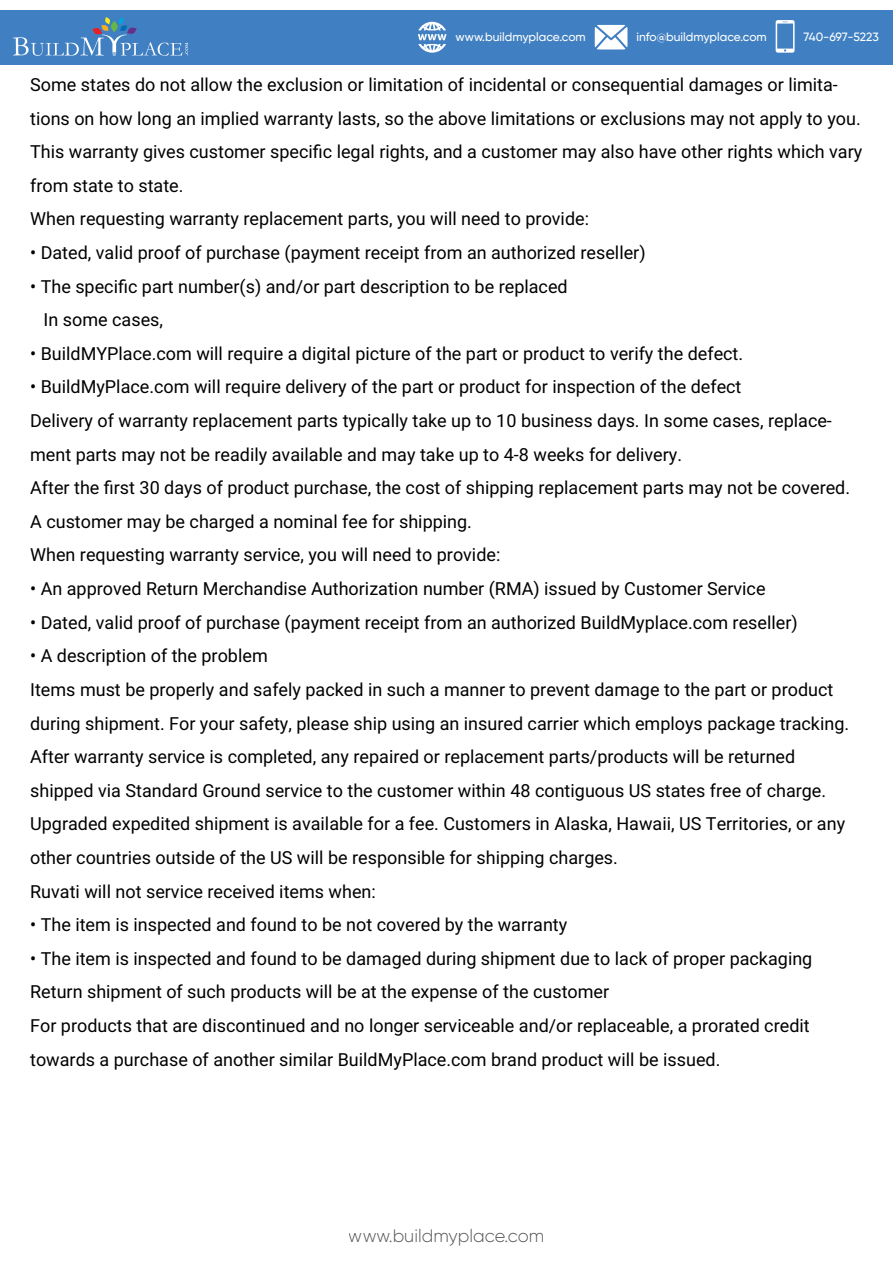
<style>
.page{position:relative;width:893px;height:1263px;background:#fff}
.page>*{position:absolute;margin:0;border:0;box-sizing:border-box;transform-origin:0 0}
.t1{font:18px/33.6px "Roboto";color:#000}
.t2{font:300 18px "Gilroy";color:#000}
.t3{font:500 12px "Gilroy";color:#fff}
</style>
<div class="page">
<div style="left:0;top:10px;width:893px;height:54px;background:#4080c2"></div>
<svg style="left:13px;top:17px;width:175px;height:39px"></svg>
<svg style="left:418px;top:22px;width:29px;height:31px"></svg>
<svg style="left:595px;top:25px;width:32px;height:24px"></svg>
<svg style="left:776px;top:20px;width:19px;height:33px"></svg>
<p class="t3" style="left:456px;top:30px;width:132px">www.buildmyplace.com</p>
<p class="t3" style="left:636px;top:30px;width:132px">info@buildmyplace.com</p>
<p class="t3" style="left:804px;top:30px;width:77px">740-697-5223</p>
<p class="t1" style="left:30px;top:67px;width:834px">Some states do not allow the exclusion or limitation of incidental or consequential damages or limita&shy;tions on how long an implied warranty lasts, so the above limitations or exclusions may not apply to you.<br>This warranty gives customer specific legal rights, and a customer may also have other rights which vary from state to state.<br>When requesting warranty replacement parts, you will need to provide:</p>
<p class="t1" style="left:30px;top:235px;width:617px">• Dated, valid proof of purchase (payment receipt from an authorized reseller)</p>
<p class="t1" style="left:44px;top:269px;width:526px;text-indent:-13px">• The specific part number(s) and/or part description to be replaced<br>In some cases,</p>
<p class="t1" style="left:30px;top:336px;width:715px">• BuildMYPlace.com will require a digital picture of the part or product to verify the defect.</p>
<p class="t1" style="left:30px;top:369px;width:821px">• BuildMyPlace.com will require delivery of the part or product for inspection of the defect<br>Delivery of warranty replacement parts typically take up to 10 business days. In some cases, replace&shy;ment parts may not be readily available and may take up to 4-8 weeks for delivery.<br>After the first 30 days of product purchase, the cost of shipping replacement parts may not be covered.<br>A customer may be charged a nominal fee for shipping.<br>When requesting warranty service, you will need to provide:</p>
<p class="t1" style="left:30px;top:571px;width:737px">• An approved Return Merchandise Authorization number (RMA) issued by Customer Service</p>
<p class="t1" style="left:30px;top:605px;width:769px">• Dated, valid proof of purchase (payment receipt from an authorized BuildMyplace.com reseller)</p>
<p class="t1" style="left:30px;top:638px;width:820px">• A description of the problem<br>Items must be properly and safely packed in such a manner to prevent damage to the part or product during shipment. For your safety, please ship using an insured carrier which employs package tracking.<br>After warranty service is completed, any repaired or replacement parts/products will be returned shipped via Standard Ground service to the customer within 48 contiguous US states free of charge.<br>Upgraded expedited shipment is available for a fee. Customers in Alaska, Hawaii, US Territories, or any other countries outside of the US will be responsible for shipping charges.<br>Ruvati will not service received items when:</p>
<p class="t1" style="left:30px;top:907px;width:539px">• The item is inspected and found to be not covered by the warranty</p>
<p class="t1" style="left:30px;top:941px;width:784px">• The item is inspected and found to be damaged during shipment due to lack of proper packaging Return shipment of such products will be at the expense of the customer<br>For products that are discontinued and no longer serviceable and/or replaceable, a prorated credit towards a purchase of another similar BuildMyPlace.com brand product will be issued.</p>
<p class="t2" style="left:349px;top:1224px;width:197px">www.buildmyplace.com</p>
</div>
